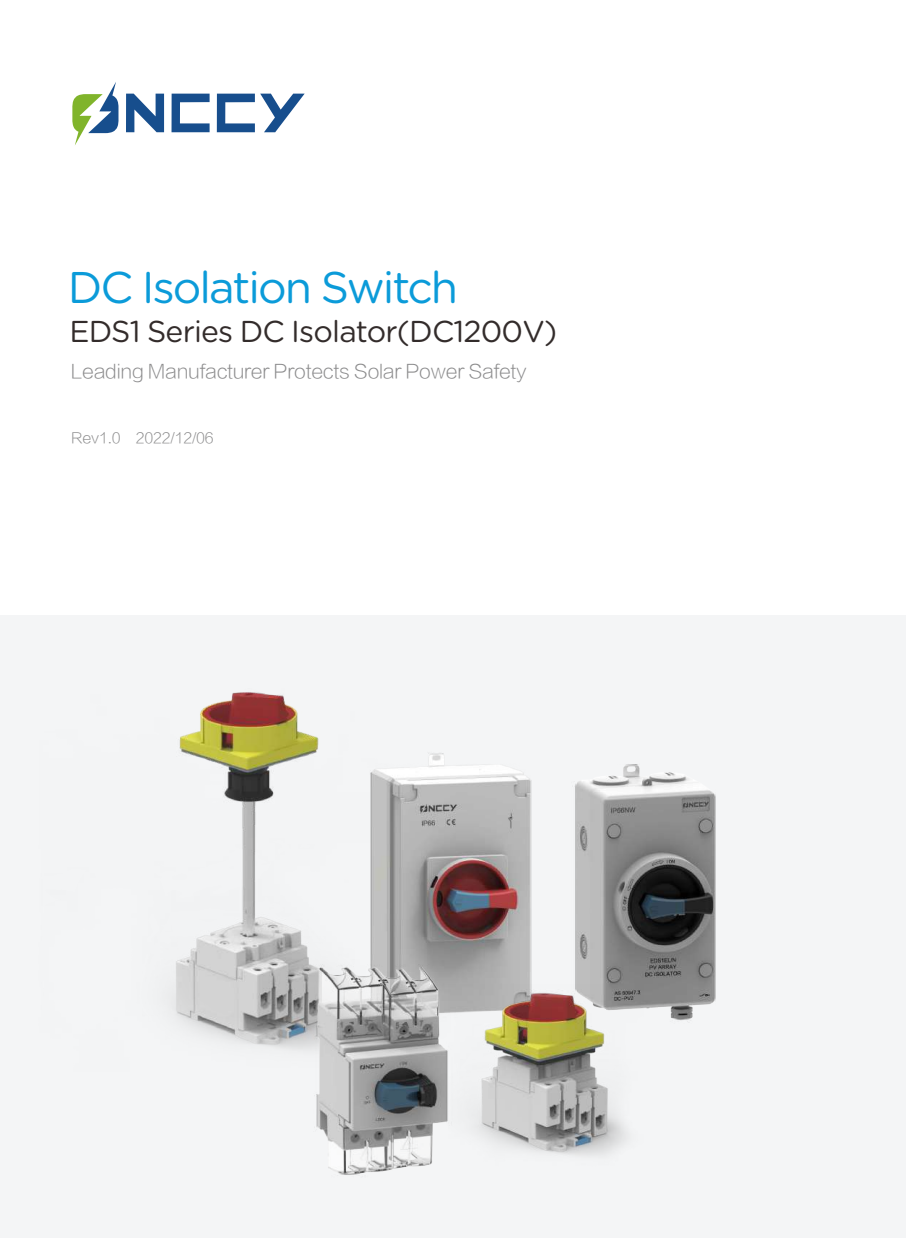
<style>
.page{position:relative;width:906px;height:1238px;background:#fff}
.page>*{position:absolute;margin:0;border:0;box-sizing:border-box;transform-origin:0 0}
.t1{font:44.25px "Gotham Rounded";letter-spacing:-.045em;color:#0b9bd9}
.t2{font:30.15px "Gotham Rounded";letter-spacing:-.025em;color:#332c2b}
.t3{font:19.05px "FZLTKHK GBK1 0";letter-spacing:-.005em;color:#8b8b8c}
.t4{font:14.55px "FZLTKHK GBK1 0";letter-spacing:-.005em;color:#8b8b8c}
</style>
<div class="page">
<div style="left:0;top:615px;width:906px;height:622px;background:#f4f5f6"></div>
<img style="left:171px;top:692px;width:127px;height:352px">
<img style="left:640px;top:772px;width:76px;height:250px">
<img style="left:266px;top:718px;width:374px;height:253px">
<img style="left:513px;top:971px;width:134px;height:185px">
<img style="left:244px;top:941px;width:269px;height:234px">
<svg style="left:126px;top:94px;width:38px;height:38px"></svg>
<svg style="left:171px;top:94px;width:39px;height:38px"></svg>
<svg style="left:217px;top:94px;width:88px;height:38px"></svg>
<svg style="left:72px;top:82px;width:47px;height:63px"></svg>
<h1 class="t1" style="left:68px;top:267px;width:392px">DC Isolation Switch</h1>
<h2 class="t2" style="left:69px;top:318px;width:489px">EDS1 Series DC Isolator(DC1200V)</h2>
<p class="t3" style="left:71px;top:361px;width:457px">Leading Manufacturer Protects Solar Power Safety</p>
<p class="t4" style="left:71px;top:430px;width:144px">Rev1.0 2022/12/06</p>
</div>
